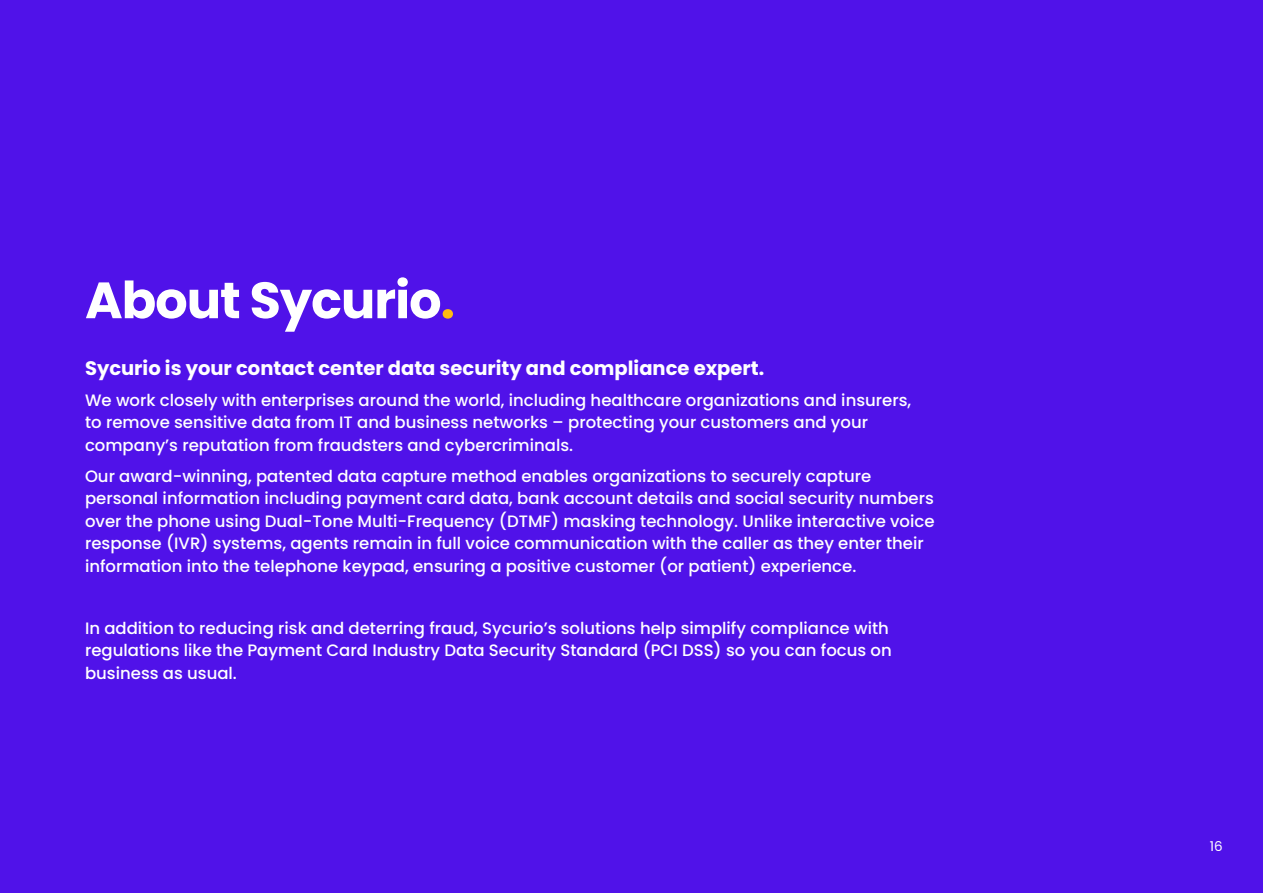
<style>
.page{position:relative;width:1263px;height:893px;background:#fff}
.page>*{position:absolute;margin:0;border:0;box-sizing:border-box;transform-origin:0 0}
.t1{font:700 51px "Poppins";letter-spacing:-.02em;color:#fff}
.t2{font:700 19.5px "Poppins";color:#fff}
.t3{font:500 16.5px/22.5px "Poppins";color:#fff}
.t4{font:13.5px "Poppins";color:#fff}
.s1{color:#febc11}
</style>
<div class="page">
<div style="left:0;top:0;width:1262px;height:893px;background:#5012e9"></div>
<h1 class="t1" style="left:85px;top:271px;width:371px">About Sycurio<span class="s1">.</span></h1>
<p class="t2" style="left:85px;top:357px;width:681px">Sycurio is your contact center data security and compliance expert.</p>
<p class="t3" style="left:85px;top:389px;width:828px">We work closely with enterprises around the world, including healthcare organizations and insurers, to remove sensitive data from IT and business networks – protecting your customers and your company’s reputation from fraudsters and cybercriminals.</p>
<p class="t3" style="left:85px;top:465px;width:851px">Our award-winning, patented data capture method enables organizations to securely capture personal information including payment card data, bank account details and social security numbers over the phone using Dual-Tone Multi-Frequency (DTMF) masking technology. Unlike interactive voice response (IVR) systems, agents remain in full voice communication with the caller as they enter their information into the telephone keypad, ensuring a positive customer (or patient) experience.</p>
<p class="t3" style="left:85px;top:617px;width:808px">In addition to reducing risk and deterring fraud, Sycurio’s solutions help simplify compliance with regulations like the Payment Card Industry Data Security Standard (PCI DSS) so you can focus on business as usual.</p>
<p class="t4" style="left:1210px;top:838px;width:14px">16</p>
</div>
